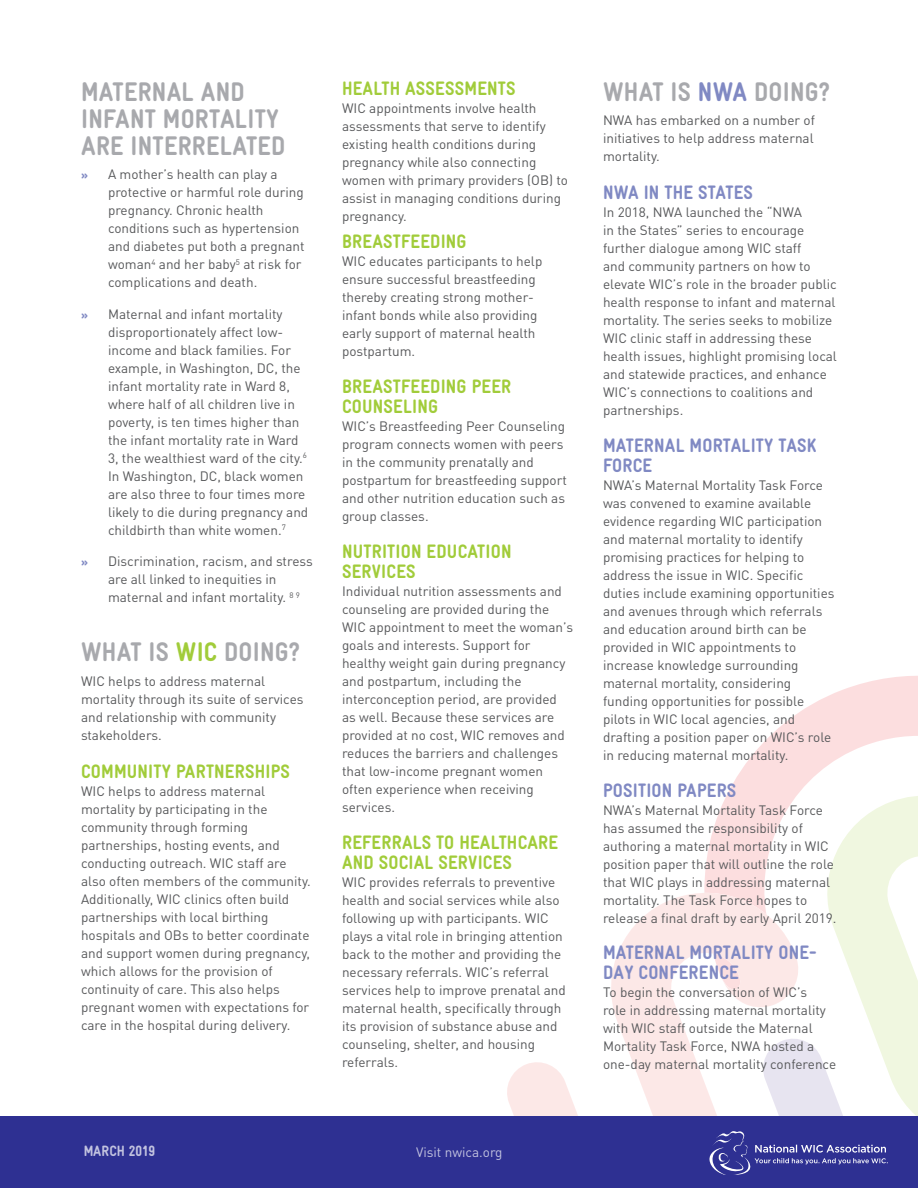
<style>
.page{position:relative;width:918px;height:1188px;background:#fff}
.page>*{position:absolute;margin:0;border:0;box-sizing:border-box;transform-origin:0 0}
.Paragraph_Style_1{font:900 27px/27px "WIC Gravur Condensed";letter-spacing:.01em;color:#a8a9ad}
.Paragraph_Style_1-2{font:900 19.5px/19.5px "WIC Gravur Condensed";letter-spacing:.01em;color:#a1cc3a}
.Paragraph_Style_1-3{font:900 19.5px/19.5px "WIC Gravur Condensed";letter-spacing:.01em;color:#8089c3}
.t1{font:900 15px "WIC Gravur Condensed";letter-spacing:.01em;color:#fff}
.Paragraph_Style_1-4{font:13.5px/18px "DIN Pro";color:#57585a}
.t2{font:13.5px "DIN Pro";color:#fff}
.s1{font-family:"Gravur Condensed Pro";font-weight:900;font-size:12px;color:#8089c3}
.s2{color:#a1cc3a}
.s3{color:#8089c3}
</style>
<div class="page">
<svg style="left:705px;top:676px;width:213px;height:204px;fill:#fcdedf"></svg>
<svg style="left:507px;top:880px;width:252px;height:236px"></svg>
<svg style="left:759px;top:794px;width:159px;height:322px"></svg>
<div style="left:0;top:1116px;width:918px;height:72px;background:#2e3092"></div>
<svg style="left:709px;top:1131px;width:179px;height:44px"></svg>
<p class="Paragraph_Style_1" style="left:81px;top:78px;width:206px">MATERNAL AND<br>INFANT MORTALITY<br>ARE INTERRELATED</p>
<p class="Paragraph_Style_1-4" style="left:108px;top:165px;width:198px;text-indent:-27px"><span class="s1">»</span> A mother’s health can play a protective or harmful role during pregnancy. Chronic health conditions such as hypertension and diabetes put both a pregnant woman<sup>4</sup> and her baby<sup>5</sup> at risk for complications and death.</p>
<p class="Paragraph_Style_1-4" style="left:108px;top:304px;width:202px;text-indent:-27px"><span class="s1">»</span> Maternal and infant mortality disproportionately affect low&shy;income and black families. For example, in Washington, DC, the infant mortality rate in Ward 8, where half of all children live in poverty, is ten times higher than the infant mortality rate in Ward<br>3, the wealthiest ward of the city.<sup>6<br></sup>In Washington, DC, black women are also three to four times more likely to die during pregnancy and childbirth than white women.<sup>7</sup></p>
<p class="Paragraph_Style_1-4" style="left:108px;top:552px;width:206px;text-indent:-27px"><span class="s1">»</span> Discrimination, racism, and stress are all linked to inequities in maternal and infant mortality. <sup>8</sup> <sup>9</sup></p>
<p class="Paragraph_Style_1" style="left:81px;top:639px;width:220px">WHAT IS <span class="s2">WIC</span> DOING?</p>
<p class="Paragraph_Style_1-4" style="left:81px;top:671px;width:224px">WIC helps to address maternal mortality through its suite of services and relationship with community stakeholders.</p>
<p class="Paragraph_Style_1-2" style="left:81px;top:761px;width:210px">COMMUNITY PARTNERSHIPS</p>
<p class="Paragraph_Style_1-4" style="left:81px;top:781px;width:231px">WIC helps to address maternal mortality by participating in the community through forming partnerships, hosting events, and conducting outreach. WIC staff are also often members of the community.<br>Additionally, WIC clinics often build partnerships with local birthing hospitals and OBs to better coordinate and support women during pregnancy, which allows for the provision of continuity of care. This also helps pregnant women with expectations for care in the hospital during delivery.</p>
<p class="Paragraph_Style_1-2" style="left:342px;top:79px;width:175px">HEALTH ASSESSMENTS</p>
<p class="Paragraph_Style_1-4" style="left:342px;top:99px;width:227px">WIC appointments involve health assessments that serve to identify existing health conditions during pregnancy while also connecting women with primary providers (OB) to assist in managing conditions during pregnancy.</p>
<p class="Paragraph_Style_1-2" style="left:342px;top:232px;width:126px">BREASTFEEDING</p>
<p class="Paragraph_Style_1-4" style="left:342px;top:251px;width:202px">WIC educates participants to help ensure successful breastfeeding thereby creating strong mother&shy;infant bonds while also providing early support of maternal health postpartum.</p>
<p class="Paragraph_Style_1-2" style="left:342px;top:377px;width:171px">BREASTFEEDING PEER<br>COUNSELING</p>
<p class="Paragraph_Style_1-4" style="left:342px;top:416px;width:226px">WIC’s Breastfeeding Peer Counseling program connects women with peers in the community prenatally and postpartum for breastfeeding support and other nutrition education such as group classes.</p>
<p class="Paragraph_Style_1-2" style="left:342px;top:542px;width:171px">NUTRITION EDUCATION<br>SERVICES</p>
<p class="Paragraph_Style_1-4" style="left:342px;top:581px;width:233px">Individual nutrition assessments and counseling are provided during the WIC appointment to meet the woman’s goals and interests. Support for healthy weight gain during pregnancy and postpartum, including the interconception period, are provided as well. Because these services are provided at no cost, WIC removes and reduces the barriers and challenges that low-income pregnant women often experience when receiving services.</p>
<p class="Paragraph_Style_1-2" style="left:342px;top:833px;width:218px">REFERRALS TO HEALTHCARE<br>AND SOCIAL SERVICES</p>
<p class="Paragraph_Style_1-4" style="left:342px;top:872px;width:225px">WIC provides referrals to preventive health and social services while also following up with participants. WIC plays a vital role in bringing attention back to the mother and providing the necessary referrals. WIC’s referral services help to improve prenatal and maternal health, specifically through its provision of substance abuse and counseling, shelter, and housing referrals.</p>
<p class="t1" style="left:83px;top:1143px;width:73px">MARCH 2019</p>
<p class="t2" style="left:416px;top:1142px;width:88px">Visit nwica.org</p>
<p class="Paragraph_Style_1" style="left:603px;top:78px;width:228px">WHAT IS <span class="s3">NWA</span> DOING?</p>
<p class="Paragraph_Style_1-4" style="left:603px;top:111px;width:213px;text-align:justify">NWA has embarked on a number of initiatives to help address maternal mortality.</p>
<p class="Paragraph_Style_1-3" style="left:603px;top:183px;width:151px">NWA IN THE STATES</p>
<p class="Paragraph_Style_1-4" style="left:603px;top:202px;width:236px">In 2018, NWA launched the “NWA<br>in the States” series to encourage further dialogue among WIC staff<br>and community partners on how to elevate WIC’s role in the broader public health response to infant and maternal mortality. The series seeks to mobilize WIC clinic staff in addressing these health issues, highlight promising local and statewide practices, and enhance WIC’s connections to coalitions and partnerships.</p>
<p class="Paragraph_Style_1-3" style="left:603px;top:436px;width:215px">MATERNAL MORTALITY TASK<br>FORCE</p>
<p class="Paragraph_Style_1-4" style="left:603px;top:475px;width:233px">NWA’s Maternal Mortality Task Force was convened to examine available evidence regarding WIC participation and maternal mortality to identify promising practices for helping to address the issue in WIC. Specific duties include examining opportunities and avenues through which referrals and education around birth can be provided in WIC appointments to increase knowledge surrounding maternal mortality, considering funding opportunities for possible pilots in WIC local agencies, and drafting a position paper on WIC’s role in reducing maternal mortality.</p>
<p class="Paragraph_Style_1-3" style="left:603px;top:781px;width:135px">POSITION PAPERS</p>
<p class="Paragraph_Style_1-4" style="left:603px;top:801px;width:235px">NWA’s Maternal Mortality Task Force has assumed the responsibility of authoring a maternal mortality in WIC position paper that will outline the role that WIC plays in addressing maternal mortality. The Task Force hopes to release a final draft by early April 2019.</p>
<p class="Paragraph_Style_1-3" style="left:603px;top:943px;width:215px">MATERNAL MORTALITY ONE-<br>DAY CONFERENCE</p>
<p class="Paragraph_Style_1-4" style="left:603px;top:982px;width:235px">To begin the conversation of WIC’s<br>role in addressing maternal mortality with WIC staff outside the Maternal Mortality Task Force, NWA hosted a one-day maternal mortality conference</p>
</div>
